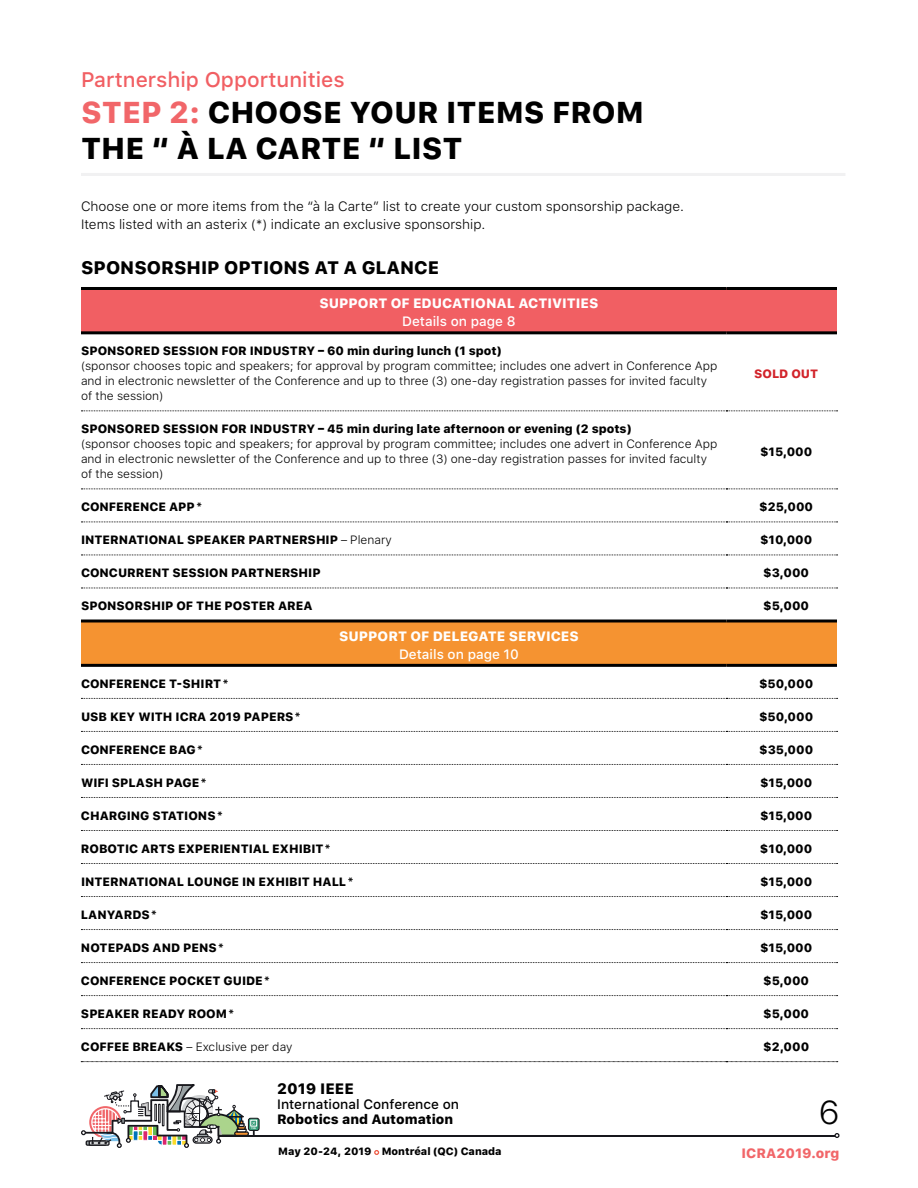
<style>
.page{position:relative;width:918px;height:1188px;background:#fff}
.page>*{position:absolute;margin:0;border:0;box-sizing:border-box;transform-origin:0 0}
.t1{font:300 33px "SFUI Text";color:#000}
.t2{font:800 30px/36px "SFUI Text";color:#000}
.t3{font:500 21px "SFUI Text";color:#f15f63}
.t4{font:800 18px "SFUI Text";color:#000}
.t5{font:800 15px "SFUI Text";color:#000}
.t6{font:300 13.5px/18px "SFUI Text";color:#000}
.t7{font:800 13.5px "SFUI Text";color:#fff}
.t8{font:500 13.5px "SFUI Text";color:#fff}
.t9{font:500 13.5px "SFUI Text";color:#000}
.t10{font:800 13.5px "SFUI Text";color:#000}
.t11{font:800 13.5px "SFUI Text";color:#f16669}
.t12{font:800 12px "SFUI Text";color:#000}
.t13{font:300 12px/15px "SFUI Text";color:#000}
.t14{font:800 12px "SFUI Text";color:#d2232a}
.t15{font:800 10.5px "SFUI Text";color:#000}
.t16{font:800 2.4px "SFUI Text";color:#fff}
.s1{color:#f16669}
.s2{font-weight:300}
.s3{font-weight:800}
</style>
<div class="page">
<hr style="left:219px;top:1135px;width:616px;height:1px;background:#17171c">
<svg style="left:834px;top:1133px;width:6px;height:5px"></svg>
<div style="left:248px;top:1118px;width:12px;height:13px;border:1px solid #17171c;border-radius:2px"></div>
<svg style="left:81px;top:1084px;width:176px;height:64px"></svg>
<svg style="left:374px;top:1150px;width:5px;height:5px"></svg>
<hr style="left:81px;top:173px;width:764px;height:3px;background:#f1f1f2">
<div style="left:81px;top:288px;width:756px;height:45px;background:#f15f63"></div>
<svg style="left:735px;top:334px;width:102px;height:696px"></svg>
<div style="left:81px;top:621px;width:756px;height:44px;background:#f59331"></div>
<svg style="left:81px;top:410px;width:757px;height:1px"></svg>
<svg style="left:81px;top:489px;width:757px;height:1px"></svg>
<svg style="left:81px;top:522px;width:757px;height:1px"></svg>
<svg style="left:81px;top:555px;width:757px;height:1px"></svg>
<svg style="left:81px;top:588px;width:757px;height:1px"></svg>
<svg style="left:81px;top:698px;width:757px;height:1px"></svg>
<svg style="left:81px;top:731px;width:757px;height:1px"></svg>
<svg style="left:81px;top:764px;width:757px;height:1px"></svg>
<svg style="left:81px;top:797px;width:757px;height:1px"></svg>
<svg style="left:81px;top:830px;width:757px;height:1px"></svg>
<svg style="left:81px;top:863px;width:757px;height:1px"></svg>
<svg style="left:81px;top:896px;width:757px;height:1px"></svg>
<svg style="left:81px;top:929px;width:757px;height:1px"></svg>
<svg style="left:81px;top:962px;width:757px;height:1px"></svg>
<svg style="left:81px;top:995px;width:757px;height:1px"></svg>
<svg style="left:81px;top:1028px;width:757px;height:1px"></svg>
<hr style="left:81px;top:287px;width:645px;height:3px;background:#000">
<hr style="left:726px;top:287px;width:111px;height:3px;background:#000">
<hr style="left:81px;top:331px;width:645px;height:3px;background:#000">
<hr style="left:726px;top:331px;width:111px;height:3px;background:#000">
<hr style="left:81px;top:620px;width:645px;height:3px;background:#000">
<hr style="left:726px;top:620px;width:111px;height:3px;background:#000">
<hr style="left:81px;top:664px;width:645px;height:3px;background:#000">
<hr style="left:726px;top:664px;width:111px;height:3px;background:#000">
<svg style="left:81px;top:1061px;width:757px;height:1px"></svg>
<h3 class="t3" style="left:81px;top:65px;width:265px">Partnership Opportunities</h3>
<h2 class="t2" style="left:81px;top:96px;width:564px"><span class="s1">STEP 2:</span> CHOOSE YOUR ITEMS FROM<br>THE “ À LA CARTE “ LIST</h2>
<p class="t6" style="left:81px;top:198px;width:604px">Choose one or more items from the “à la Carte” list to create your custom sponsorship package.<br>Items listed with an asterix (*) indicate an exclusive sponsorship.</p>
<h3 class="t4" style="left:81px;top:254px;width:360px">SPONSORSHIP OPTIONS AT A GLANCE</h3>
<p class="t7" style="left:319px;top:293px;width:281px">SUPPORT OF EDUCATIONAL ACTIVITIES</p>
<p class="t8" style="left:402px;top:312px;width:115px">Details on page 8</p>
<p class="t12" style="left:81px;top:342px;width:422px">SPONSORED SESSION FOR INDUSTRY – 60 min during lunch (1 spot)</p>
<p class="t13" style="left:81px;top:359px;width:638px">(sponsor chooses topic and speakers; for approval by program committee; includes one advert in Conference App and in electronic newsletter of the Conference and up to three (3) one-day registration passes for invited faculty of the session)</p>
<p class="t14" style="left:754px;top:364px;width:66px">SOLD OUT</p>
<p class="t12" style="left:81px;top:420px;width:552px">SPONSORED SESSION FOR INDUSTRY – 45 min during late afternoon or evening (2 spots)</p>
<p class="t13" style="left:81px;top:437px;width:638px">(sponsor chooses topic and speakers; for approval by program committee; includes one advert in Conference App and in electronic newsletter of the Conference and up to three (3) one-day registration passes for invited faculty of the session)</p>
<p class="t12" style="left:760px;top:442px;width:54px">$15,000</p>
<p class="t12" style="left:81px;top:498px;width:122px">CONFERENCE APP <sup>*</sup></p>
<p class="t12" style="left:759px;top:498px;width:55px">$25,000</p>
<p class="t12" style="left:81px;top:531px;width:312px">INTERNATIONAL SPEAKER PARTNERSHIP <span class="s2">– Plenary</span></p>
<p class="t12" style="left:760px;top:531px;width:54px">$10,000</p>
<p class="t12" style="left:81px;top:564px;width:241px">CONCURRENT SESSION PARTNERSHIP</p>
<p class="t12" style="left:763px;top:564px;width:47px">$3,000</p>
<p class="t12" style="left:81px;top:597px;width:233px">SPONSORSHIP OF THE POSTER AREA</p>
<p class="t12" style="left:763px;top:597px;width:47px">$5,000</p>
<p class="t7" style="left:339px;top:626px;width:241px">SUPPORT OF DELEGATE SERVICES</p>
<p class="t8" style="left:399px;top:644px;width:121px">Details on page 10</p>
<p class="t12" style="left:81px;top:674px;width:149px">CONFERENCE T-SHIRT <sup>*</sup></p>
<p class="t12" style="left:759px;top:674px;width:56px">$50,000</p>
<p class="t12" style="left:81px;top:707px;width:221px">USB KEY WITH ICRA 2019 PAPERS <sup>*</sup></p>
<p class="t12" style="left:759px;top:707px;width:56px">$50,000</p>
<p class="t12" style="left:81px;top:740px;width:123px">CONFERENCE BAG <sup>*</sup></p>
<p class="t12" style="left:759px;top:740px;width:56px">$35,000</p>
<p class="t12" style="left:81px;top:773px;width:127px">WIFI SPLASH PAGE <sup>*</sup></p>
<p class="t12" style="left:760px;top:773px;width:54px">$15,000</p>
<p class="t12" style="left:81px;top:806px;width:143px">CHARGING STATIONS <sup>*</sup></p>
<p class="t12" style="left:760px;top:806px;width:54px">$15,000</p>
<p class="t12" style="left:81px;top:839px;width:251px">ROBOTIC ARTS EXPERIENTIAL EXHIBIT <sup>*</sup></p>
<p class="t12" style="left:760px;top:840px;width:54px">$10,000</p>
<p class="t12" style="left:81px;top:873px;width:273px">INTERNATIONAL LOUNGE IN EXHIBIT HALL <sup>*</sup></p>
<p class="t12" style="left:760px;top:873px;width:54px">$15,000</p>
<p class="t12" style="left:81px;top:906px;width:77px">LANYARDS <sup>*</sup></p>
<p class="t12" style="left:760px;top:906px;width:54px">$15,000</p>
<p class="t12" style="left:81px;top:939px;width:144px">NOTEPADS AND PENS <sup>*</sup></p>
<p class="t12" style="left:760px;top:939px;width:54px">$15,000</p>
<p class="t12" style="left:81px;top:972px;width:190px">CONFERENCE POCKET GUIDE <sup>*</sup></p>
<p class="t12" style="left:763px;top:972px;width:47px">$5,000</p>
<p class="t12" style="left:81px;top:1005px;width:154px">SPEAKER READY ROOM <sup>*</sup></p>
<p class="t12" style="left:763px;top:1005px;width:47px">$5,000</p>
<p class="t13" style="left:81px;top:1039px;width:213px"><span class="s3">COFFEE BREAKS</span> – Exclusive per day</p>
<p class="t12" style="left:763px;top:1038px;width:48px">$2,000</p>
<p class="t16" style="left:251px;top:1126px;width:6px">YUL</p>
<p class="t5" style="left:277px;top:1077px;width:78px">2019 IEEE</p>
<p class="t9" style="left:277px;top:1094px;width:183px">International Conference on</p>
<p class="t10" style="left:277px;top:1109px;width:178px">Robotics and Automation</p>
<h1 class="t1" style="left:819px;top:1089px;width:22px">6</h1>
<p class="t15" style="left:278px;top:1143px;width:225px">May 20-24, 2019 Montréal (QC) Canada</p>
<p class="t11" style="left:742px;top:1143px;width:99px">ICRA2019.org</p>
</div>
